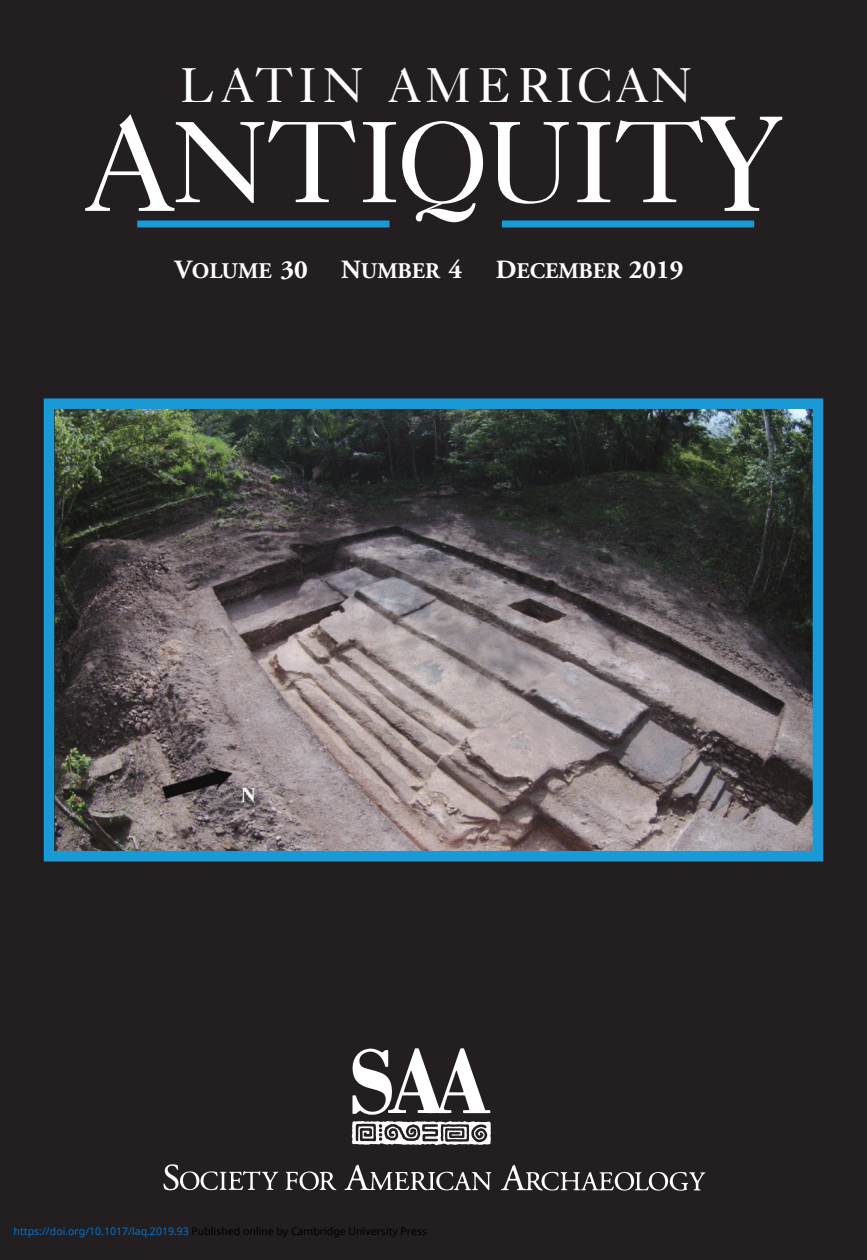
<style>
.page{position:relative;width:867px;height:1260px;background:#fff}
.page>*{position:absolute;margin:0;border:0;box-sizing:border-box;transform-origin:0 0}
.t1{font:116.02px "Caslon Five Forty";letter-spacing:-.02em;color:#fff}
.t2{font:49px "Caslon Five Forty";letter-spacing:.1em;color:#fff}
.t3{font:700 22.22px "Adobe Garamond Pro";color:#fff}
.t4{font:10.5px "Noto Sans";color:#000}
.s1{font-size:136.5px}
.s2{font-size:26.25px}
.s3{color:#0172cf}
</style>
<div class="page">
<div style="left:0;top:0;width:866px;height:1260px;background:#231f20"></div>
<div style="left:137px;top:220px;width:252px;height:7px;background:#1999d6"></div>
<div style="left:501px;top:220px;width:252px;height:8px;background:#1999d6"></div>
<img style="left:163px;top:1048px;width:543px;height:143px">
<svg style="left:43px;top:398px;width:781px;height:464px"></svg>
<p class="t2" style="left:180px;top:68px;width:514px">LATIN AMERICAN</p>
<p class="t1" style="left:84px;top:121px;width:700px"><span class="s1">A</span>NTIQUIT<span class="s1">Y</span></p>
<p class="t3" style="left:175px;top:262px;width:134px"><span class="s2">V</span>OLUME <span class="s2">30</span></p>
<p class="t3" style="left:341px;top:262px;width:122px"><span class="s2">N</span>UMBER <span class="s2">4</span></p>
<p class="t3" style="left:495px;top:262px;width:189px"><span class="s2">D</span>ECEMBER <span class="s2">2019</span></p>
<p class="t4" style="left:14px;top:1224px;width:415px"><span class="s3">https://doi.org/10.1017/laq.2019.93</span> Published online by Cambridge University Press</p>
</div>
